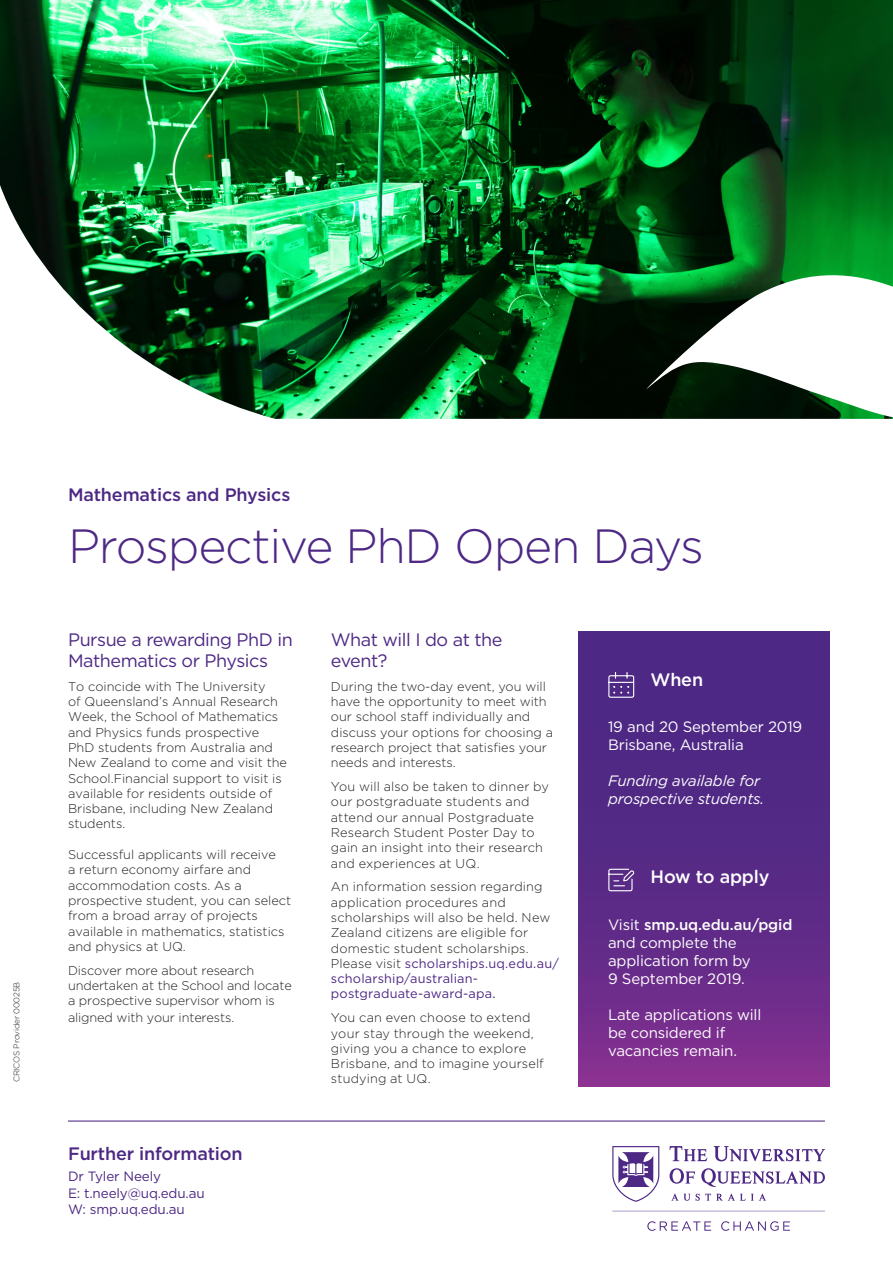
<style>
.page{position:relative;width:893px;height:1263px;background:#fff}
.page>*{position:absolute;margin:0;border:0;box-sizing:border-box;transform-origin:0 0}
.Headline_32_34pt{font:300 48px "Gotham";letter-spacing:-.025em;color:#4d2884}
.UQ_Subheading_2{font:18px/21px "Gotham";letter-spacing:-.025em;color:#4d2884}
.Body_heading{font:500 18px "Gotham";letter-spacing:-.01em;color:#4d2884}
.Body_heading-2{font:500 18px "Gotham";letter-spacing:-.01em;color:#fff}
.Body_bullets_white{font:15px/18px "Gotham";letter-spacing:-.01em;color:#fff}
.Body_bullets_white-2{font:italic 15px/18px "Gotham";letter-spacing:-.01em;color:#fff}
.Body_copy{font:13.5px/16.5px "Gotham";letter-spacing:-.01em;color:#4d2884}
.Body_copy-2{font:300 12.75px/15.3px "Gotham";color:#231f20}
.Headline{font:300 8.25px "Gotham";letter-spacing:-.025em;color:#231f20}
.s1{font-weight:400;color:#4d2884}
.s2{font-weight:400}
.s3{font-weight:500}
</style>
<div class="page">
<svg style="left:578px;top:631px;width:251px;height:455px;background:#5d2a87"></svg>
<svg style="left:612px;top:1146px;width:213px;height:85px"></svg>
<hr style="left:68px;top:1120px;width:757px;height:1px;background:#4d2884">
<img style="left:0;top:0;width:893px;height:419px">
<svg style="left:608px;top:671px;width:27px;height:27px"></svg>
<svg style="left:608px;top:868px;width:27px;height:24px"></svg>
<p class="Headline" style="left:11px;top:1082px;width:102px;rotate:-90deg">CRICOS Provider 00025B</p>
<p class="Body_heading" style="left:68px;top:483px;width:224px">Mathematics and Physics</p>
<p class="Headline_32_34pt" style="left:68px;top:515px;width:638px">Prospective PhD Open Days</p>
<p class="UQ_Subheading_2" style="left:68px;top:629px;width:226px">Pursue a rewarding PhD in<br>Mathematics or Physics</p>
<p class="Body_copy-2" style="left:68px;top:678px;width:221px">To coincide with The University<br>of Queensland’s Annual Research<br>Week, the School of Mathematics and Physics funds prospective<br>PhD students from Australia and<br>New Zealand to come and visit the<br>School.Financial support to visit is available for residents outside of<br>Brisbane, including New Zealand students.</p>
<p class="Body_copy-2" style="left:68px;top:846px;width:225px">Successful applicants will receive<br>a return economy airfare and accommodation costs. As a prospective student, you can select from a broad array of projects available in mathematics, statistics and physics at UQ.</p>
<p class="Body_copy-2" style="left:68px;top:962px;width:225px">Discover more about research undertaken at the School and locate a prospective supervisor whom is</p>
<p class="Body_copy-2" style="left:68px;top:1009px;width:168px">aligned with your interests.</p>
<p class="Body_heading" style="left:68px;top:1142px;width:176px">Further information</p>
<p class="Body_copy" style="left:68px;top:1168px;width:138px">Dr Tyler Neely<br>E: t.neely@uq.edu.au<br>W: smp.uq.edu.au</p>
<p class="UQ_Subheading_2" style="left:331px;top:629px;width:173px">What will I do at the event?</p>
<p class="Body_copy-2" style="left:331px;top:678px;width:224px">During the two-day event, you will have the opportunity to meet with our school staff individually and discuss your options for choosing a research project that satisfies your needs and interests.</p>
<p class="Body_copy-2" style="left:331px;top:778px;width:220px">You will also be taken to dinner by our postgraduate students and attend our annual Postgraduate<br>Research Student Poster Day to gain an insight into their research and experiences at UQ.</p>
<p class="Body_copy-2" style="left:331px;top:879px;width:229px">An information session regarding application procedures and scholarships will also be held. New<br>Zealand citizens are eligible for domestic student scholarships.<br>Please visit <span class="s1">scholarships.uq.edu.au/ scholarship/australian&shy;postgraduate-award-apa</span><span class="s2">.</span></p>
<p class="Body_copy-2" style="left:331px;top:1010px;width:214px">You can even choose to extend your stay through the weekend, giving you a chance to explore<br>Brisbane, and to imagine yourself studying at UQ.</p>
<p class="Body_heading-2" style="left:651px;top:668px;width:54px">When</p>
<p class="Body_bullets_white" style="left:608px;top:717px;width:196px">19 and 20 September 2019<br>Brisbane, Australia</p>
<p class="Body_bullets_white-2" style="left:608px;top:771px;width:158px">Funding available for prospective students.</p>
<p class="Body_heading-2" style="left:651px;top:865px;width:120px">How to apply</p>
<p class="Body_bullets_white" style="left:608px;top:915px;width:186px">Visit <span class="s3">smp.uq.edu.au/pgid </span>and complete the application form by<br>9 September 2019.</p>
<p class="Body_bullets_white" style="left:608px;top:1005px;width:155px">Late applications will be considered if vacancies remain.</p>
</div>
